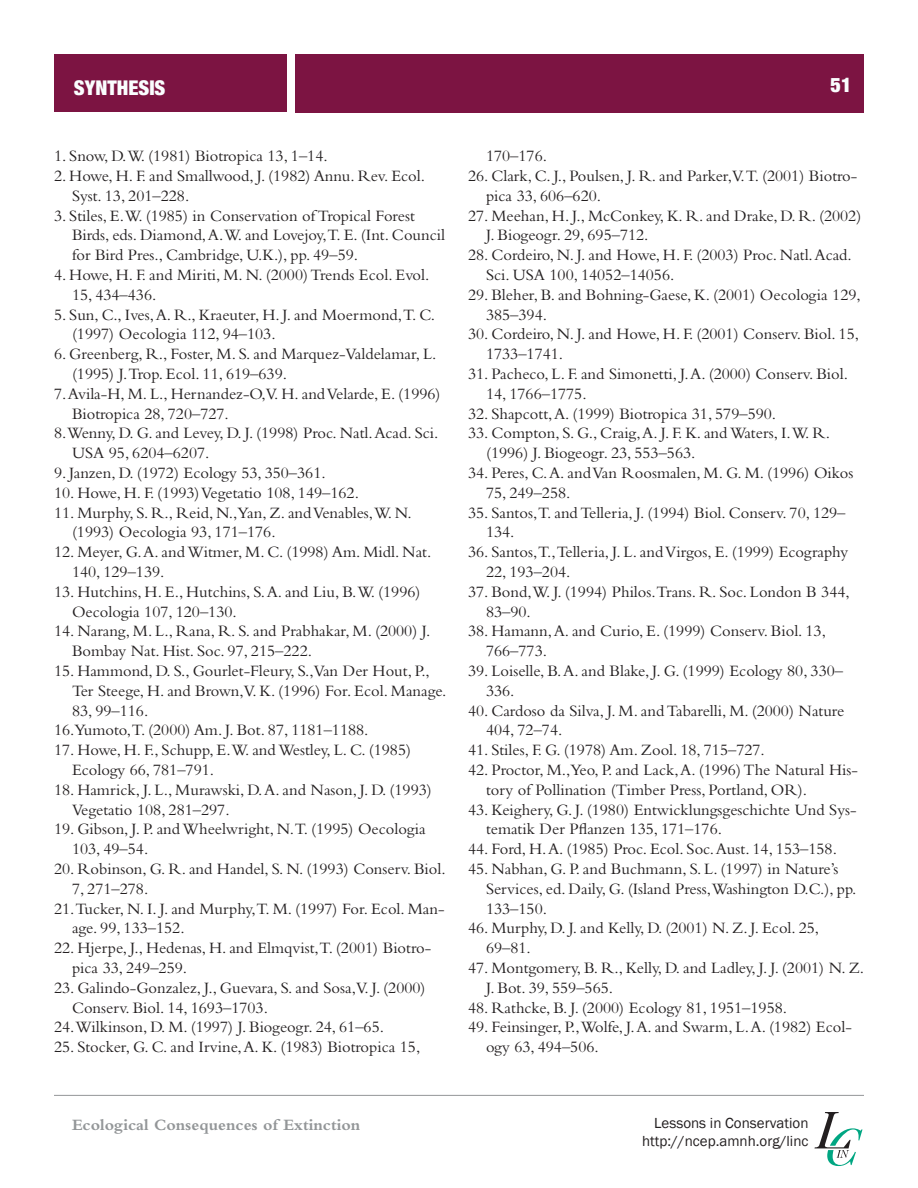
<style>
.page{position:relative;width:918px;height:1188px;background:#fff}
.page>*{position:absolute;margin:0;border:0;box-sizing:border-box;transform-origin:0 0}
.t1{font:900 condensed 20.25px "Helvetica Neue";color:#fafdfe}
.t2{font:16.5px/19.8px "Bembo";color:#231f20}
.t3{font:700 16.5px "Bembo";color:#939698}
.t4{font:15px/18px "Franklin Gothic";color:#231f20;text-align:right}
</style>
<div class="page">
<div style="left:54px;top:54px;width:232px;height:58px;background:#7c1442"></div>
<div style="left:296px;top:54px;width:568px;height:58px;background:#7c1442"></div>
<svg style="left:814px;top:1112px;width:48px;height:54px"></svg>
<hr style="left:54px;top:1095px;width:810px;height:1px;background:#939698">
<p class="t1" style="left:74px;top:75px;width:93px">SYNTHESIS</p>
<p class="t2" style="left:54px;top:146px;width:275px">1. Snow, D.W. (1981) Biotropica 13, 1–14.</p>
<p class="t2" style="left:72px;top:166px;width:355px;text-indent:-18px">2. Howe, H. F. and Smallwood, J. (1982) Annu. Rev. Ecol.<br>Syst. 13, 201–228.</p>
<p class="t2" style="left:72px;top:205px;width:375px;text-indent:-18px">3. Stiles, E.W. (1985) in Conservation of Tropical Forest<br>Birds, eds. Diamond, A.W. and Lovejoy,T. E. (Int. Council for Bird Pres., Cambridge, U.K.), pp. 49–59.</p>
<p class="t2" style="left:72px;top:265px;width:359px;text-indent:-18px">4. Howe, H. F. and Miriti, M. N. (2000) Trends Ecol. Evol.<br>15, 434–436.</p>
<p class="t2" style="left:72px;top:304px;width:365px;text-indent:-18px">5. Sun, C., Ives, A. R., Kraeuter, H. J. and Moermond,T. C. (1997) Oecologia 112, 94–103.</p>
<p class="t2" style="left:72px;top:344px;width:366px;text-indent:-18px">6. Greenberg, R., Foster, M. S. and Marquez-Valdelamar, L. (1995) J.Trop. Ecol. 11, 619–639.</p>
<p class="t2" style="left:72px;top:383px;width:370px;text-indent:-18px">7. Avila-H, M. L., Hernandez-O,V. H. and Velarde, E. (1996)<br>Biotropica 28, 720–727.</p>
<p class="t2" style="left:72px;top:423px;width:368px;text-indent:-18px">8.Wenny, D. G. and Levey, D. J. (1998) Proc. Natl. Acad. Sci.<br>USA 95, 6204–6207.</p>
<p class="t2" style="left:54px;top:463px;width:273px">9. Janzen, D. (1972) Ecology 53, 350–361.</p>
<p class="t2" style="left:54px;top:482px;width:306px">10. Howe, H. F. (1993) Vegetatio 108, 149–162.</p>
<p class="t2" style="left:72px;top:502px;width:341px;text-indent:-18px">11. Murphy, S. R., Reid, N.,Yan, Z. and Venables,W. N. (1993) Oecologia 93, 171–176.</p>
<p class="t2" style="left:72px;top:542px;width:361px;text-indent:-18px">12. Meyer, G. A. and Witmer, M. C. (1998) Am. Midl. Nat.<br>140, 129–139.</p>
<p class="t2" style="left:72px;top:581px;width:350px;text-indent:-18px">13. Hutchins, H. E., Hutchins, S. A. and Liu, B.W. (1996)<br>Oecologia 107, 120–130.</p>
<p class="t2" style="left:72px;top:621px;width:360px;text-indent:-18px">14. Narang, M. L., Rana, R. S. and Prabhakar, M. (2000) J.<br>Bombay Nat. Hist. Soc. 97, 215–222.</p>
<p class="t2" style="left:72px;top:661px;width:376px;text-indent:-18px">15. Hammond, D. S., Gourlet-Fleury, S.,Van Der Hout, P.,<br>Ter Steege, H. and Brown,V. K. (1996) For. Ecol. Manage.<br>83, 99–116.</p>
<p class="t2" style="left:54px;top:720px;width:316px">16.Yumoto,T. (2000) Am. J. Bot. 87, 1181–1188.</p>
<p class="t2" style="left:72px;top:740px;width:341px;text-indent:-18px">17. Howe, H. F., Schupp, E.W. and Westley, L. C. (1985)<br>Ecology 66, 781–791.</p>
<p class="t2" style="left:72px;top:779px;width:361px;text-indent:-18px">18. Hamrick, J. L., Murawski, D. A. and Nason, J. D. (1993)<br>Vegetatio 108, 281–297.</p>
<p class="t2" style="left:72px;top:819px;width:355px;text-indent:-18px">19. Gibson, J. P. and Wheelwright, N.T. (1995) Oecologia<br>103, 49–54.</p>
<p class="t2" style="left:72px;top:859px;width:375px;text-indent:-18px">20. Robinson, G. R. and Handel, S. N. (1993) Conserv. Biol.<br>7, 271–278.</p>
<p class="t2" style="left:72px;top:898px;width:374px;text-indent:-18px">21.Tucker, N. I. J. and Murphy,T. M. (1997) For. Ecol. Man&shy;age. 99, 133–152.</p>
<p class="t2" style="left:72px;top:938px;width:361px;text-indent:-18px">22. Hjerpe, J., Hedenas, H. and Elmqvist,T. (2001) Biotro&shy;pica 33, 249–259.</p>
<p class="t2" style="left:72px;top:977px;width:355px;text-indent:-18px">23. Galindo-Gonzalez, J., Guevara, S. and Sosa,V. J. (2000)<br>Conserv. Biol. 14, 1693–1703.</p>
<p class="t2" style="left:54px;top:1017px;width:332px">24.Wilkinson, D. M. (1997) J. Biogeogr. 24, 61–65.</p>
<p class="t2" style="left:54px;top:1037px;width:368px">25. Stocker, G. C. and Irvine, A. K. (1983) Biotropica 15,</p>
<p class="t1" style="left:831px;top:72px;width:23px">51</p>
<p class="t2" style="left:486px;top:146px;width:63px">170–176.</p>
<p class="t2" style="left:486px;top:166px;width:373px;text-indent:-18px">26. Clark, C. J., Poulsen, J. R. and Parker,V.T. (2001) Biotro&shy;pica 33, 606–620.</p>
<p class="t2" style="left:486px;top:205px;width:377px;text-indent:-18px">27. Meehan, H. J., McConkey, K. R. and Drake, D. R. (2002)<br>J. Biogeogr. 29, 695–712.</p>
<p class="t2" style="left:486px;top:245px;width:367px;text-indent:-18px">28. Cordeiro, N. J. and Howe, H. F. (2003) Proc. Natl. Acad.<br>Sci. USA 100, 14052–14056.</p>
<p class="t2" style="left:486px;top:284px;width:376px;text-indent:-18px">29. Bleher, B. and Bohning-Gaese, K. (2001) Oecologia 129,<br>385–394.</p>
<p class="t2" style="left:486px;top:324px;width:375px;text-indent:-18px">30. Cordeiro, N. J. and Howe, H. F. (2001) Conserv. Biol. 15,<br>1733–1741.</p>
<p class="t2" style="left:486px;top:364px;width:364px;text-indent:-18px">31. Pacheco, L. F. and Simonetti, J. A. (2000) Conserv. Biol.<br>14, 1766–1775.</p>
<p class="t2" style="left:468px;top:403px;width:310px">32. Shapcott, A. (1999) Biotropica 31, 579–590.</p>
<p class="t2" style="left:486px;top:423px;width:346px;text-indent:-18px">33. Compton, S. G., Craig, A. J. F. K. and Waters, I.W. R. (1996) J. Biogeogr. 23, 553–563.</p>
<p class="t2" style="left:486px;top:463px;width:369px;text-indent:-18px">34. Peres, C. A. and Van Roosmalen, M. G. M. (1996) Oikos<br>75, 249–258.</p>
<p class="t2" style="left:486px;top:502px;width:361px;text-indent:-18px">35. Santos,T. and Telleria, J. (1994) Biol. Conserv. 70, 129–<br>134.</p>
<p class="t2" style="left:486px;top:542px;width:364px;text-indent:-18px">36. Santos,T.,Telleria, J. L. and Virgos, E. (1999) Ecography<br>22, 193–204.</p>
<p class="t2" style="left:486px;top:581px;width:365px;text-indent:-18px">37. Bond,W. J. (1994) Philos.Trans. R. Soc. London B 344,<br>83–90.</p>
<p class="t2" style="left:486px;top:621px;width:341px;text-indent:-18px">38. Hamann, A. and Curio, E. (1999) Conserv. Biol. 13,<br>766–773.</p>
<p class="t2" style="left:486px;top:661px;width:359px;text-indent:-18px">39. Loiselle, B. A. and Blake, J. G. (1999) Ecology 80, 330–<br>336.</p>
<p class="t2" style="left:486px;top:700px;width:360px;text-indent:-18px">40. Cardoso da Silva, J. M. and Tabarelli, M. (2000) Nature<br>404, 72–74.</p>
<p class="t2" style="left:468px;top:740px;width:298px">41. Stiles, F. G. (1978) Am. Zool. 18, 715–727.</p>
<p class="t2" style="left:486px;top:760px;width:373px;text-indent:-18px">42. Proctor, M.,Yeo, P. and Lack, A. (1996) The Natural His&shy;tory of Pollination (Timber Press, Portland, OR).</p>
<p class="t2" style="left:486px;top:799px;width:372px;text-indent:-18px">43. Keighery, G. J. (1980) Entwicklungsgeschichte Und Sys&shy;tematik Der Pflanzen 135, 171–176.</p>
<p class="t2" style="left:468px;top:839px;width:371px">44. Ford, H. A. (1985) Proc. Ecol. Soc. Aust. 14, 153–158.</p>
<p class="t2" style="left:486px;top:859px;width:372px;text-indent:-18px">45. Nabhan, G. P. and Buchmann, S. L. (1997) in Nature’s<br>Services, ed. Daily, G. (Island Press,Washington D.C.), pp.<br>133–150.</p>
<p class="t2" style="left:486px;top:918px;width:335px;text-indent:-18px">46. Murphy, D. J. and Kelly, D. (2001) N. Z. J. Ecol. 25,<br>69–81.</p>
<p class="t2" style="left:486px;top:958px;width:380px;text-indent:-18px">47. Montgomery, B. R., Kelly, D. and Ladley, J. J. (2001) N. Z.<br>J. Bot. 39, 559–565.</p>
<p class="t2" style="left:468px;top:997px;width:321px">48. Rathcke, B. J. (2000) Ecology 81, 1951–1958.</p>
<p class="t2" style="left:486px;top:1017px;width:367px;text-indent:-18px">49. Feinsinger, P.,Wolfe, J. A. and Swarm, L. A. (1982) Ecol&shy;ogy 63, 494–506.</p>
<p class="t3" style="left:72px;top:1116px;width:290px">Ecological Consequences of Extinction</p>
<p class="t4" style="left:642px;top:1114px;width:168px">Lessons in Conservation http://ncep.amnh.org/linc</p>
</div>
